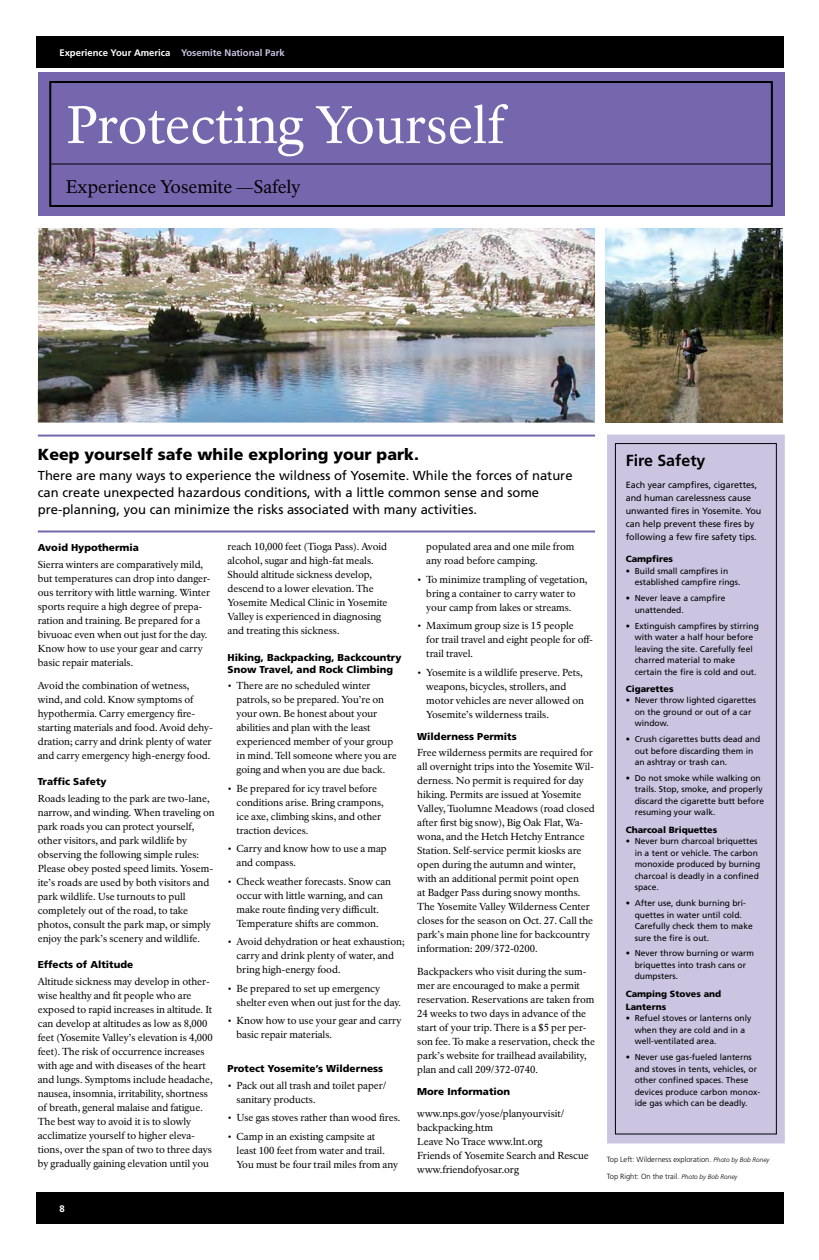
<style>
.page{position:relative;width:819px;height:1260px;background:#fff}
.page>*{position:absolute;margin:0;border:0;box-sizing:border-box;transform-origin:0 0}
.t1{font:52px "NPS Rawlinson OT";letter-spacing:-.005em;color:#fff}
.t2{font:18px "NPS Rawlinson OT";color:#000}
.t3{font:900 16px "Frutiger LT Std";color:#000}
.t4{font:700 16px "Frutiger LT Std";color:#000}
.t5{font:13px/17px "Frutiger LT Std";color:#000}
.t6{font:10px/14px "NPS Rawlinson OT";color:#000}
.t7{font:900 10px/12px "Frutiger LT Std";color:#000}
.t8{font:700 9.5px "Frutiger LT Std";color:#fff}
.t9{font:9px/13px "Frutiger LT Std";color:#000}
.t10{font:900 9px/13px "Frutiger LT Std";color:#000}
.t11{font:8.5px/11.5px "Frutiger LT Std";color:#000}
.t12{font:300 7.5px "Frutiger LT Std";color:#000}
.s1{color:#cbc5e2}
.s2{font-style:italic;font-size:6.5px}
</style>
<div class="page">
<div style="left:36px;top:36px;width:747px;height:32px;background:#000"></div>
<div style="left:36px;top:1192px;width:747px;height:32px;background:#000"></div>
<img style="left:38px;top:228px;width:557px;height:195px">
<div style="left:607px;top:435px;width:178px;height:709px;background:#cbc5e2"></div>
<div style="left:615px;top:443px;width:162px;height:692px;border:1px solid #000"></div>
<hr style="left:38px;top:435px;width:557px;height:2px;background:#7666ad">
<hr style="left:38px;top:531px;width:557px;height:2px;background:#7666ad">
<img style="left:605px;top:228px;width:178px;height:195px">
<div style="left:38px;top:72px;width:747px;height:144px;background:#7666ad"></div>
<div style="left:49px;top:81px;width:724px;height:126px;border:2px solid #000"></div>
<hr style="left:51px;top:163px;width:720px;height:1px;background:#000">
<p class="t8" style="left:59px;top:47px;width:227px">Experience Your America <span class="s1">Yosemite National Park</span></p>
<h1 class="t1" style="left:66px;top:94px;width:441px">Protecting Yourself</h1>
<h2 class="t2" style="left:66px;top:176px;width:236px">Experience Yosemite —Safely</h2>
<h3 class="t3" style="left:38px;top:444px;width:383px">Keep yourself safe while exploring your park.</h3>
<p class="t5" style="left:38px;top:467px;width:536px">There are many ways to experience the wildness of Yosemite. While the forces of nature can create unexpected hazardous conditions, with a little common sense and some pre-planning, you can minimize the risks associated with many activities.</p>
<p class="t7" style="left:38px;top:542px;width:103px">Avoid Hypothermia</p>
<p class="t6" style="left:38px;top:557px;width:174px">Sierra winters are comparatively mild, but temperatures can drop into danger&shy;ous territory with little warning. Winter sports require a high degree of prepa&shy;ration and training. Be prepared for a bivuoac even when out just for the day.<br>Know how to use your gear and carry basic repair materials.</p>
<p class="t6" style="left:38px;top:678px;width:177px">Avoid the combination of wetness, wind, and cold. Know symptoms of hypothermia. Carry emergency fire&shy;starting materials and food. Avoid dehy&shy;dration; carry and drink plenty of water and carry emergency high-energy food.</p>
<p class="t7" style="left:38px;top:776px;width:70px">Traffic Safety</p>
<p class="t6" style="left:38px;top:791px;width:178px">Roads leading to the park are two-lane, narrow, and winding. When traveling on park roads you can protect yourself, other visitors, and park wildlife by observing the following simple rules:<br>Please obey posted speed limits. Yosem&shy;ite’s roads are used by both visitors and park wildlife. Use turnouts to pull completely out of the road, to take photos, consult the park map, or simply enjoy the park’s scenery and wildlife.</p>
<p class="t7" style="left:38px;top:959px;width:97px">Effects of Altitude</p>
<p class="t6" style="left:38px;top:975px;width:176px">Altitude sickness may develop in other&shy;wise healthy and fit people who are exposed to rapid increases in altitude. It can develop at altitudes as low as 8,000 feet (Yosemite Valley’s elevation is 4,000 feet). The risk of occurrence increases with age and with diseases of the heart and lungs. Symptoms include headache, nausea, insomnia, irritability, shortness of breath, general malaise and fatigue.<br>The best way to avoid it is to slowly acclimatize yourself to higher eleva&shy;tions, over the span of two to three days by gradually gaining elevation until you</p>
<p class="t8" style="left:59px;top:1203px;width:7px">8</p>
<p class="t6" style="left:228px;top:540px;width:161px">reach 10,000 feet (Tioga Pass). Avoid alcohol, sugar and high-fat meals.<br>Should altitude sickness develop, descend to a lower elevation. The Yosemite Medical Clinic in Yosemite Valley is experienced in diagnosing and treating this sickness.</p>
<p class="t7" style="left:228px;top:651px;width:175px">Hiking, Backpacking, Backcountry<br>Snow Travel, and Rock Climbing</p>
<p class="t6" style="left:237px;top:679px;width:162px;text-indent:-9px">• There are no scheduled winter patrols, so be prepared. You’re on your own. Be honest about your abilities and plan with the least experienced member of your group in mind. Tell someone where you are going and when you are due back.</p>
<p class="t6" style="left:237px;top:781px;width:149px;text-indent:-9px">• Be prepared for icy travel before conditions arise. Bring crampons, ice axe, climbing skins, and other traction devices.</p>
<p class="t6" style="left:237px;top:842px;width:152px;text-indent:-9px">• Carry and know how to use a map and compass.</p>
<p class="t6" style="left:228px;top:874px;width:165px;text-align:center">• Check weather forecasts. Snow can occur with little warning, and can make route finding very difficult.<br>Temperature shifts are common.</p>
<p class="t6" style="left:237px;top:935px;width:169px;text-indent:-9px">• Avoid dehydration or heat exhaustion; carry and drink plenty of water, and bring high-energy food.</p>
<p class="t6" style="left:237px;top:981px;width:166px;text-indent:-9px">• Be prepared to set up emergency shelter even when out just for the day.</p>
<p class="t6" style="left:237px;top:1014px;width:167px;text-indent:-9px">• Know how to use your gear and carry basic repair materials.</p>
<p class="t7" style="left:228px;top:1063px;width:157px">Protect Yosemite’s Wilderness</p>
<p class="t6" style="left:237px;top:1078px;width:151px;text-indent:-9px">• Pack out all trash and toilet paper/ sanitary products.</p>
<p class="t6" style="left:228px;top:1111px;width:174px">• Use gas stoves rather than wood fires.</p>
<p class="t6" style="left:237px;top:1129px;width:163px;text-indent:-9px">• Camp in an existing campsite at<br>least 100 feet from water and trail.<br>You must be four trail miles from any</p>
<p class="t6" style="left:426px;top:540px;width:150px">populated area and one mile from any road before camping.</p>
<p class="t6" style="left:426px;top:572px;width:163px;text-indent:-9px">• To minimize trampling of vegetation, bring a container to carry water to your camp from lakes or streams.</p>
<p class="t6" style="left:426px;top:619px;width:168px;text-indent:-9px">• Maximum group size is 15 people<br>for trail travel and eight people for off&shy;trail travel.</p>
<p class="t6" style="left:426px;top:665px;width:159px;text-indent:-9px">• Yosemite is a wildlife preserve. Pets, weapons, bicycles, strollers, and motor vehicles are never allowed on Yosemite’s wilderness trails.</p>
<p class="t7" style="left:417px;top:730px;width:101px">Wilderness Permits</p>
<p class="t6" style="left:417px;top:746px;width:179px">Free wilderness permits are required for all overnight trips into the Yosemite Wil&shy;derness. No permit is required for day hiking. Permits are issued at Yosemite Valley, Tuolumne Meadows (road closed after first big snow), Big Oak Flat, Wa&shy;wona, and the Hetch Hetchy Entrance Station. Self-service permit kiosks are open during the autumn and winter, with an additional permit point open<br>at Badger Pass during snowy months.<br>The Yosemite Valley Wilderness Center closes for the season on Oct. 27. Call the park’s main phone line for backcountry information: 209/372-0200.</p>
<p class="t6" style="left:417px;top:965px;width:179px">Backpackers who visit during the sum&shy;mer are encouraged to make a permit reservation. Reservations are taken from 24 weeks to two days in advance of the start of your trip. There is a $5 per per&shy;son fee. To make a reservation, check the park’s website for trailhead availability, plan and call 209/372-0740.</p>
<p class="t7" style="left:417px;top:1086px;width:94px">More Information</p>
<p class="t6" style="left:417px;top:1107px;width:173px">www.nps.gov/yose/planyourvisit/ backpacking.htm<br>Leave No Trace www.lnt.org<br>Friends of Yosemite Search and Rescue www.friendofyosar.org</p>
<h3 class="t4" style="left:626px;top:451px;width:81px">Fire Safety</h3>
<p class="t9" style="left:626px;top:479px;width:137px">Each year campfires, cigarettes, and human carelessness cause unwanted fires in Yosemite. You can help prevent these fires by following a few fire safety tips.</p>
<p class="t10" style="left:626px;top:553px;width:49px">Campfires</p>
<p class="t11" style="left:635px;top:565px;width:107px;text-indent:-9px">• Build small campfires in established campfire rings.</p>
<p class="t11" style="left:635px;top:593px;width:92px;text-indent:-9px">• Never leave a campfire unattended.</p>
<p class="t11" style="left:635px;top:620px;width:126px;text-indent:-9px">• Extinguish campfires by stirring with water a half hour before leaving the site. Carefully feel charred material to make certain the fire is cold and out.</p>
<p class="t10" style="left:626px;top:682px;width:49px">Cigarettes</p>
<p class="t11" style="left:635px;top:695px;width:123px;text-indent:-9px">• Never throw lighted cigarettes on the ground or out of a car window.</p>
<p class="t11" style="left:635px;top:733px;width:127px;text-indent:-9px">• Crush cigarettes butts dead and out before discarding them in an ashtray or trash can.</p>
<p class="t11" style="left:635px;top:772px;width:131px;text-indent:-9px">• Do not smoke while walking on trails. Stop, smoke, and properly discard the cigarette butt before resuming your walk.</p>
<p class="t10" style="left:626px;top:823px;width:93px">Charcoal Briquettes</p>
<p class="t11" style="left:635px;top:836px;width:127px;text-indent:-9px">• Never burn charcoal briquettes in a tent or vehicle. The carbon monoxide produced by burning charcoal is deadly in a confined space.</p>
<p class="t11" style="left:635px;top:897px;width:120px;text-indent:-9px">• After use, dunk burning bri&shy;quettes in water until cold.<br>Carefully check them to make sure the fire is out.</p>
<p class="t11" style="left:635px;top:948px;width:121px;text-indent:-9px">• Never throw burning or warm briquettes into trash cans or dumpsters.</p>
<p class="t10" style="left:626px;top:987px;width:97px">Camping Stoves and<br>Lanterns</p>
<p class="t11" style="left:635px;top:1013px;width:118px;text-indent:-9px">• Refuel stoves or lanterns only when they are cold and in a well-ventilated area.</p>
<p class="t11" style="left:635px;top:1051px;width:127px;text-indent:-9px">• Never use gas-fueled lanterns and stoves in tents, vehicles, or other confined spaces. These devices produce carbon monox&shy;ide gas which can be deadly.</p>
<p class="t12" style="left:607px;top:1155px;width:164px">Top Left: Wilderness exploration. <span class="s2">Photo by Bob Roney</span></p>
<p class="t12" style="left:607px;top:1172px;width:132px">Top Right: On the trail. <span class="s2">Photo by Bob Roney</span></p>
</div>
